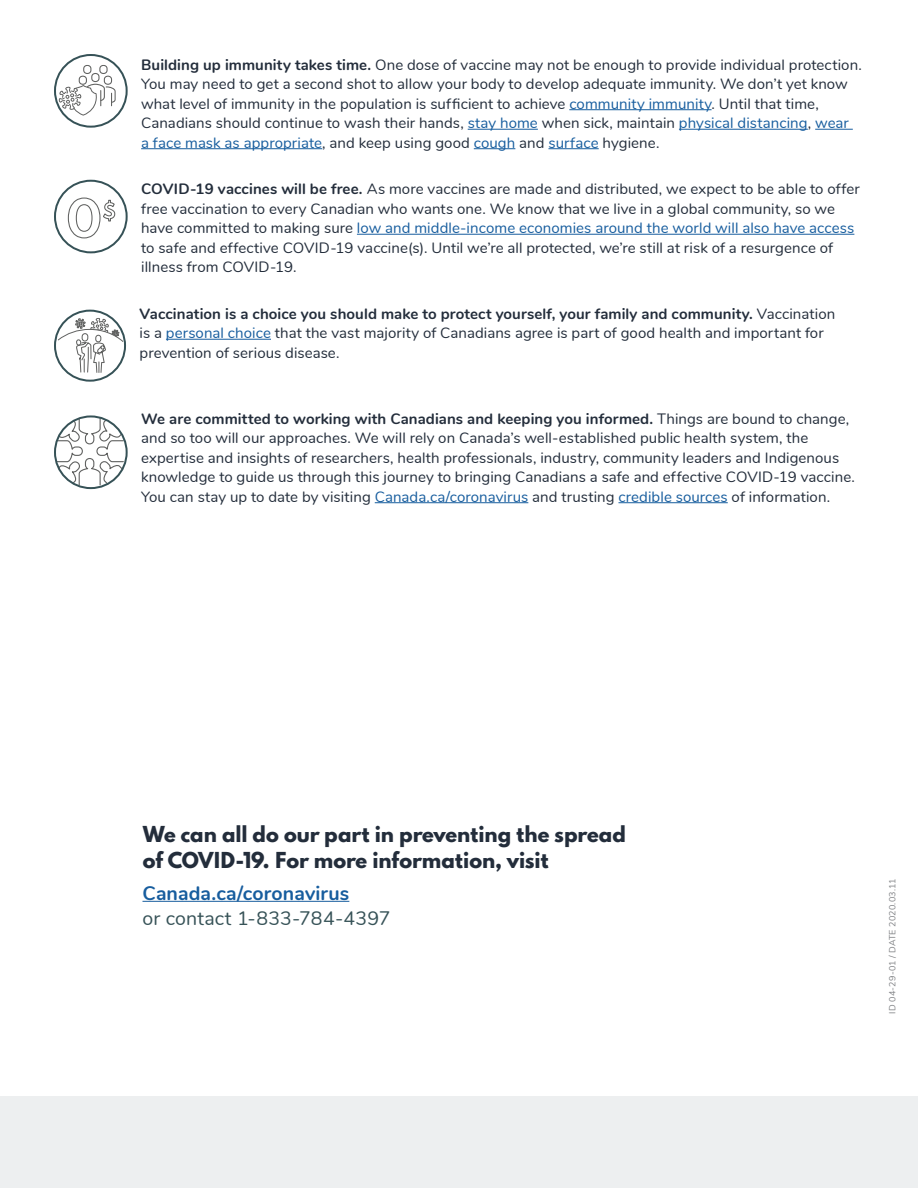
<style>
.page{position:relative;width:918px;height:1188px;background:#fff}
.page>*{position:absolute;margin:0;border:0;box-sizing:border-box;transform-origin:0 0}
.t1{font:100 19.5px/25.5px "Spartan";letter-spacing:-.035em;color:#232d3b}
.t2{font:19.5px "Nunito";letter-spacing:.01em;color:#365257}
.t3{font:700 19.5px "Nunito";letter-spacing:.01em;color:#175d9e}
.t4{font:15px/19.5px "Nunito";letter-spacing:.005em;color:#232d3b}
.t5{font:9px "Nunito";letter-spacing:.015em;color:#808285}
.s1{font-weight:700}
.s2{color:#175d9e}
</style>
<div class="page">
<div style="left:0;top:1096px;width:918px;height:92px;background:#edeff0"></div>
<hr style="left:569px;top:109px;width:143px;height:1px;background:#175d9e">
<hr style="left:468px;top:129px;width:70px;height:1px;background:#175d9e">
<hr style="left:679px;top:129px;width:129px;height:1px;background:#175d9e">
<hr style="left:815px;top:129px;width:38px;height:1px;background:#175d9e">
<hr style="left:141px;top:148px;width:181px;height:1px;background:#175d9e">
<hr style="left:474px;top:148px;width:41px;height:1px;background:#175d9e">
<hr style="left:548px;top:148px;width:51px;height:1px;background:#175d9e">
<hr style="left:357px;top:234px;width:497px;height:1px;background:#175d9e">
<hr style="left:166px;top:339px;width:105px;height:1px;background:#175d9e">
<hr style="left:375px;top:502px;width:153px;height:1px;background:#175d9e">
<hr style="left:618px;top:502px;width:110px;height:1px;background:#175d9e">
<hr style="left:142px;top:901px;width:207px;height:1px;background:#175d9e">
<div style="left:91px;top:73px;width:9px;height:9px;border:1px solid #616261;border-radius:3px"></div>
<div style="left:104px;top:76px;width:8px;height:9px;border:1px solid #616261;border-radius:3px"></div>
<div style="left:79px;top:76px;width:8px;height:9px;border:1px solid #616261;border-radius:3px"></div>
<div style="left:83px;top:65px;width:8px;height:9px;border:1px solid #616261;border-radius:3px"></div>
<div style="left:99px;top:65px;width:9px;height:9px;border:1px solid #616261;border-radius:3px"></div>
<svg style="left:58px;top:83px;width:58px;height:33px"></svg>
<div style="left:54px;top:54px;width:74px;height:74px;border:2px solid #365257;border-radius:50%"></div>
<svg style="left:68px;top:197px;width:48px;height:42px"></svg>
<div style="left:54px;top:180px;width:74px;height:73px;border:2px solid #365257;border-radius:50%"></div>
<svg style="left:58px;top:318px;width:65px;height:55px"></svg>
<div style="left:54px;top:310px;width:72px;height:72px;border:2px solid #365257;border-radius:50%"></div>
<svg style="left:56px;top:418px;width:68px;height:68px"></svg>
<div style="left:54px;top:415px;width:74px;height:74px;border:2px solid #365257;border-radius:50%"></div>
<p class="t4" style="left:141px;top:54px;width:722px"><span class="s1">Building up immunity takes time.</span> One dose of vaccine may not be enough to provide individual protection.<br>You may need to get a second shot to allow your body to develop adequate immunity. We don’t yet know what level of immunity in the population is sufficient to achieve <span class="s2">community immunity</span>. Until that time, Canadians should continue to wash their hands, <span class="s2">stay home</span> when sick, maintain <span class="s2">physical distancing</span>, <span class="s2">wear<br>a face mask as appropriate</span>, and keep using good <span class="s2">cough</span> and <span class="s2">surface</span> hygiene.</p>
<p class="t4" style="left:141px;top:178px;width:720px"><span class="s1">COVID-19 vaccines will be free.</span> As more vaccines are made and distributed, we expect to be able to offer free vaccination to every Canadian who wants one. We know that we live in a global community, so we have committed to making sure <span class="s2">low and middle-income economies around the world will also have access </span>to safe and effective COVID-19 vaccine(s). Until we’re all protected, we’re still at risk of a resurgence of illness from COVID-19.</p>
<p class="t4" style="left:140px;top:303px;width:697px"><span class="s1">Vaccination is a choice you should make to protect yourself, your family and community.</span> Vaccination is a <span class="s2">personal choice</span> that the vast majority of Canadians agree is part of good health and important for prevention of serious disease.</p>
<p class="t4" style="left:141px;top:408px;width:715px"><span class="s1">We are committed to working with Canadians and keeping you informed.</span> Things are bound to change, and so too will our approaches. We will rely on Canada’s well-established public health system, the expertise and insights of researchers, health professionals, industry, community leaders and Indigenous knowledge to guide us through this journey to bringing Canadians a safe and effective COVID-19 vaccine.<br>You can stay up to date by visiting <span class="s2">Canada.ca/coronavirus</span> and trusting <span class="s2">credible sources</span> of information.</p>
<h1 class="t1" style="left:143px;top:821px;width:485px">We can all do our part in preventing the spread of COVID-19. For more information, visit</h1>
<h1 class="t3" style="left:143px;top:879px;width:208px">Canada.ca/coronavirus</h1>
<h1 class="t2" style="left:143px;top:904px;width:249px">or contact 1-833-784-4397</h1>
<p class="t5" style="left:886px;top:1014px;width:137px;rotate:-90deg">ID 04-29-01 / DATE 2020.03.11</p>
</div>
